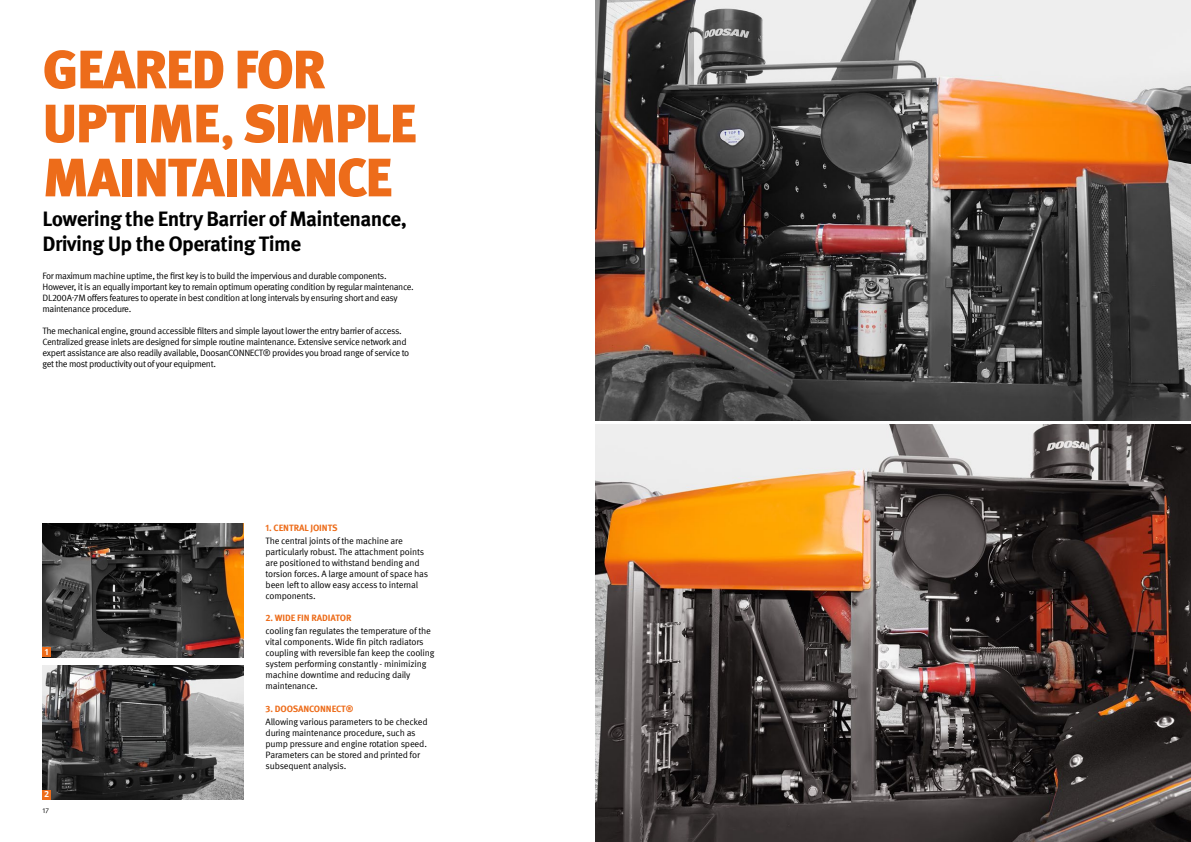
<style>
.page{position:relative;width:1191px;height:842px;background:#fff}
.page>*{position:absolute;margin:0;border:0;box-sizing:border-box;transform-origin:0 0}
.t1{font:900 54px/54px "Meta Pro";letter-spacing:-.03em;color:#ed6c1a}
.t2{font:700 21px/25px "Meta Pro";letter-spacing:-.03em;color:#000}
.t3{font:9.2px/11px "Meta Pro";letter-spacing:-.04em;color:#000}
.t4{font:9.2px/11px "Meta Pro";letter-spacing:-.02em;color:#000}
.t5{font:700 9.2px "Meta Pro";letter-spacing:-.01em;color:#ed6c1a}
.t6{font:700 9px "Meta Pro";color:#fff}
.t7{font:7px "Meta Pro";color:#000}
.s1{font-size:45px}
</style>
<div class="page">
<img style="left:595px;top:0;width:596px;height:421px">
<img style="left:595px;top:424px;width:596px;height:418px">
<img style="left:43px;top:523px;width:200px;height:134px">
<img style="left:43px;top:666px;width:200px;height:133px">
<div style="left:43px;top:647px;width:8px;height:10px;background:#ed6c1a"></div>
<div style="left:43px;top:790px;width:8px;height:9px;background:#ed6c1a"></div>
<h1 class="t1" style="left:42px;top:40px;width:376px">GEARED FOR<br>UPTIME<span class="s1">,</span> SIMPLE<br>MAINTAINANCE</h1>
<h2 class="t2" style="left:43px;top:205px;width:366px">Lowering the Entry Barrier of Maintenance,<br>Driving Up the Operating Time</h2>
<p class="t3" style="left:43px;top:270px;width:373px">For maximum machine uptime, the first key is to build the impervious and durable components.<br>However, it is an equally important key to remain optimum operating condition by regular maintenance.<br>DL200A-7M offers features to operate in best condition at long intervals by ensuring short and easy maintenance procedure.</p>
<p class="t3" style="left:43px;top:325px;width:368px">The mechanical engine, ground accessible filters and simple layout lower the entry barrier of access.<br>Centralized grease inlets are designed for simple routine maintenance. Extensive service network and expert assistance are also readily available, DoosanCONNECT® provides you broad range of service to get the most productivity out of your equipment.</p>
<p class="t6" style="left:45px;top:645px;width:5px">1</p>
<p class="t6" style="left:44px;top:787px;width:7px">2</p>
<p class="t7" style="left:43px;top:805px;width:8px">17</p>
<p class="t5" style="left:266px;top:521px;width:73px">1. CENTRAL JOINTS</p>
<p class="t4" style="left:266px;top:535px;width:164px">The central joints of the machine are particularly robust. The attachment points are positioned to withstand bending and torsion forces. A large amount of space has been left to allow easy access to internal components.</p>
<p class="t5" style="left:266px;top:611px;width:87px">2. WIDE FIN RADIATOR</p>
<p class="t4" style="left:266px;top:625px;width:170px">cooling fan regulates the temperature of the vital components. Wide fin pitch radiators coupling with reversible fan keep the cooling system performing constantly - minimizing machine downtime and reducing daily maintenance.</p>
<p class="t5" style="left:266px;top:701px;width:89px">3. DOOSANCONNECT®</p>
<p class="t4" style="left:266px;top:715px;width:164px">Allowing various parameters to be checked during maintenance procedure, such as pump pressure and engine rotation speed.<br>Parameters can be stored and printed for subsequent analysis.</p>
</div>
